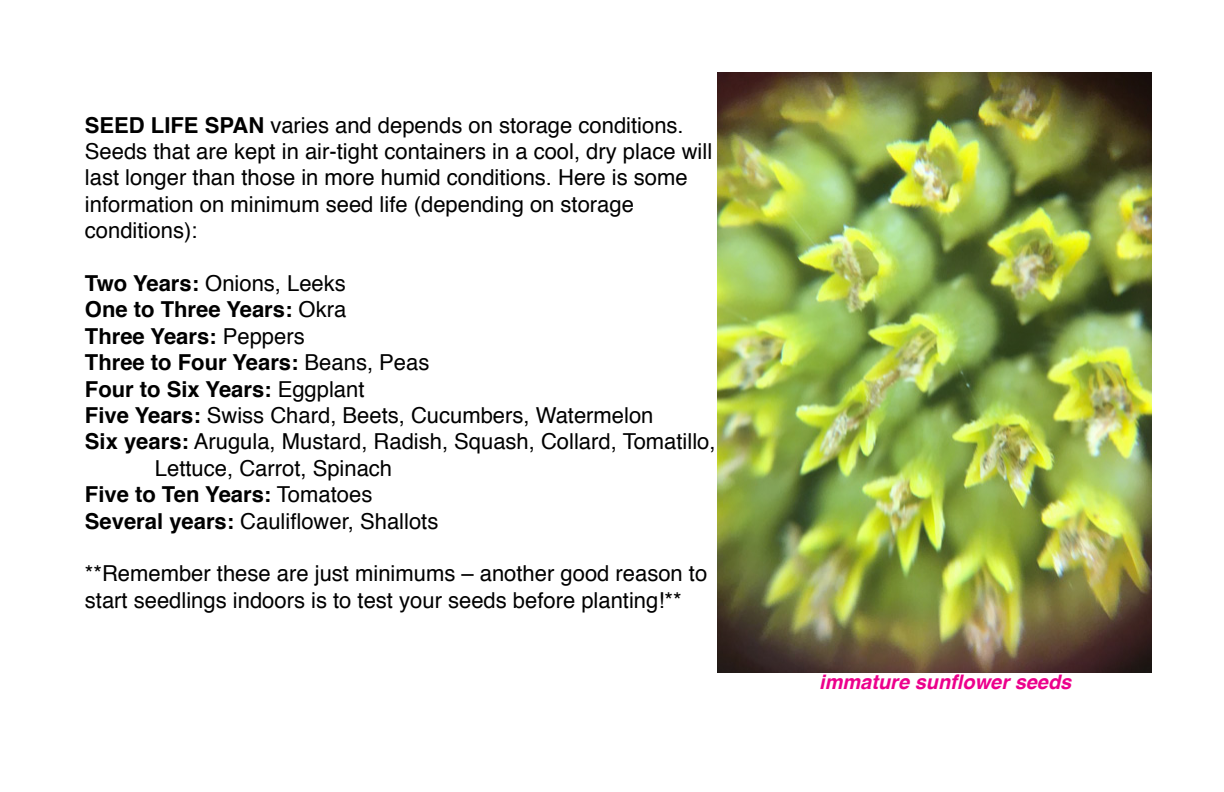
<style>
.page{position:relative;width:1224px;height:792px;background:#fff}
.page>*{position:absolute;margin:0;border:0;box-sizing:border-box;transform-origin:0 0}
.t1{font:22px/26.4px "Helvetica";color:#000}
.t2{font:700 22px "Helvetica";color:#000}
.t3{font:italic 700 20px "Helvetica";color:#ec008c}
.s1{font-weight:700}
.s2{font-weight:400}
</style>
<div class="page">
<img style="left:717px;top:72px;width:435px;height:600px">
<p class="t1" style="left:85px;top:112px;width:629px;text-indent:66px"><span class="s1">LIFE SPAN</span> varies and depends on storage conditions.<br>Seeds that are kept in air-tight containers in a cool, dry place will last longer than those in more humid conditions. Here is some information on minimum seed life (depending on storage conditions):</p>
<p class="t1" style="left:85px;top:271px;width:262px"><span class="s1">Two Years:</span> Onions, Leeks</p>
<p class="t2" style="left:85px;top:292px;width:263px">One to Three Years: <span class="s2">Okra</span></p>
<p class="t2" style="left:85px;top:318px;width:221px">Three Years: <span class="s2">Peppers</span></p>
<p class="t2" style="left:85px;top:345px;width:346px">Three to Four Years: <span class="s2">Beans, Peas</span></p>
<p class="t2" style="left:85px;top:371px;width:281px">Four to Six Years: <span class="s2">Eggplant</span></p>
<p class="t1" style="left:85px;top:403px;width:570px"><span class="s1">Five Years:</span> Swiss Chard, Beets, Cucumbers, Watermelon</p>
<p class="t1" style="left:85px;top:429px;width:632px"><span class="s1">Six years:</span> Arugula, Mustard, Radish, Squash, Collard, Tomatillo,</p>
<p class="t1" style="left:155px;top:455px;width:239px">Lettuce, Carrot, Spinach</p>
<p class="t2" style="left:85px;top:477px;width:289px">Five to Ten Years: <span class="s2">Tomatoes</span></p>
<p class="t1" style="left:85px;top:508px;width:355px"><span class="s1">Several years:</span> Cauliflower, Shallots</p>
<p class="t1" style="left:85px;top:561px;width:624px">**Remember these are just minimums – another good reason to start seedlings indoors is to test your seeds before planting!**</p>
<p class="t2" style="left:85px;top:107px;width:30px">SEED</p>
<p class="t3" style="left:819px;top:666px;width:254px">immature sunflower seeds</p>
</div>
